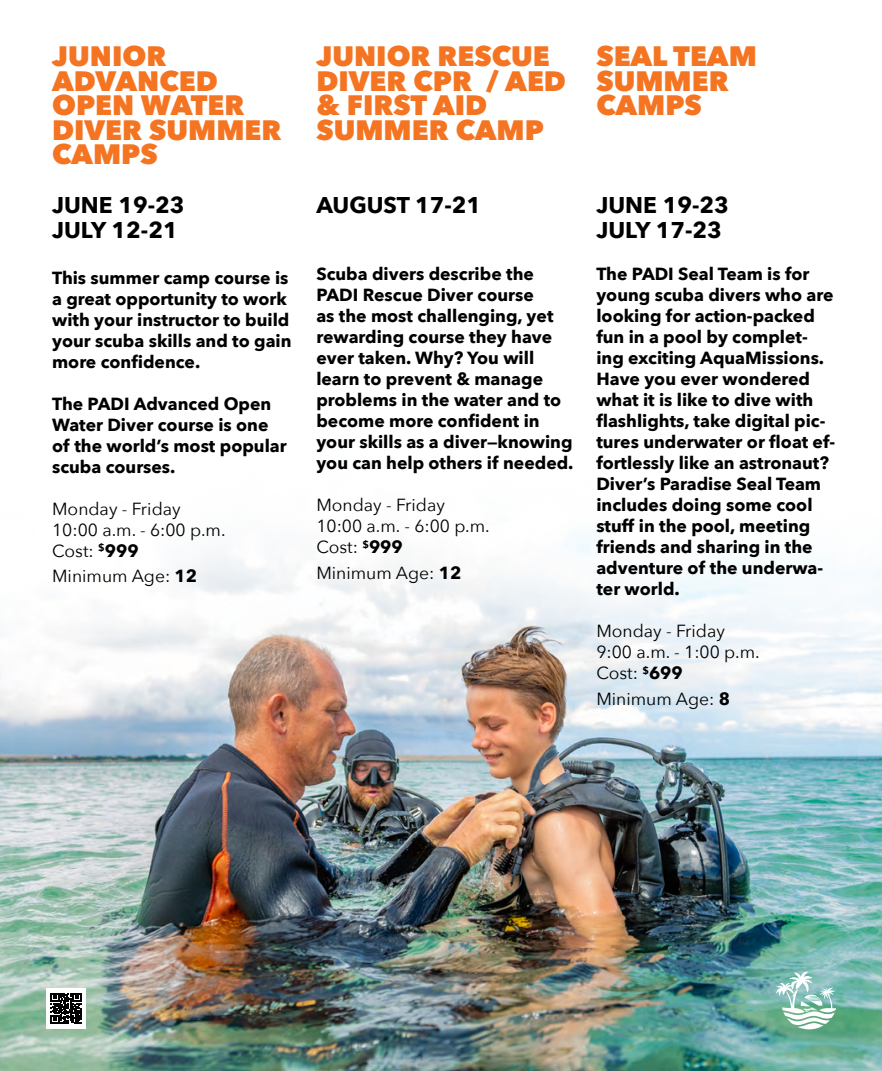
<style>
.page{position:relative;width:882px;height:1071px;background:#fff}
.page>*{position:absolute;margin:0;border:0;box-sizing:border-box;transform-origin:0 0}
.t1{font:800 28px/24.5px "Avenir Next";color:#f47421}
.t2{font:700 22.75px/24.5px "Avenir Next";color:#000}
.t3{font:700 17.5px/21px "Avenir Next";color:#000}
.t4{font:17.5px/21px "Avenir Next";color:#000}
.s1{font-weight:700}
</style>
<div class="page">
<img style="left:0;top:534px;width:882px;height:537px">
<svg style="left:776px;top:972px;width:60px;height:57px"></svg>
<div style="left:46px;top:988px;width:40px;height:41px;background:#fff"></div>
<svg style="left:51px;top:993px;width:30px;height:31px"></svg>
<h1 class="t1" style="left:52px;top:44px;width:231px">JUNIOR<br>ADVANCED<br>OPEN WATER<br>DIVER SUMMER<br>CAMPS</h1>
<h2 class="t2" style="left:52px;top:193px;width:134px">JUNE 19-23<br>JULY 12-21</h2>
<p class="t3" style="left:52px;top:267px;width:241px">This summer camp course is a great opportunity to work with your instructor to build your scuba skills and to gain more confidence.</p>
<p class="t3" style="left:52px;top:393px;width:236px">The PADI Advanced Open<br>Water Diver course is one of the world’s most popular scuba courses.</p>
<p class="t4" style="left:52px;top:498px;width:175px">Monday - Friday<br>10:00 a.m. - 6:00 p.m.<br>Cost: <sup>$</sup><span class="s1">999</span></p>
<p class="t4" style="left:52px;top:565px;width:147px">Minimum Age: <span class="s1">12</span></p>
<h1 class="t1" style="left:316px;top:44px;width:251px">JUNIOR RESCUE<br>DIVER CPR / AED &amp; FIRST AID<br>SUMMER CAMP</h1>
<h2 class="t2" style="left:316px;top:193px;width:166px">AUGUST 17-21</h2>
<p class="t3" style="left:316px;top:264px;width:259px">Scuba divers describe the<br>PADI Rescue Diver course<br>as the most challenging, yet rewarding course they have ever taken. Why? You will learn to prevent &amp; manage problems in the water and to become more confident in your skills as a diver—knowing you can help others if needed.</p>
<p class="t4" style="left:316px;top:494px;width:175px">Monday - Friday<br>10:00 a.m. - 6:00 p.m.<br>Cost: <sup>$</sup><span class="s1">999</span></p>
<p class="t4" style="left:316px;top:561px;width:147px">Minimum Age: <span class="s1">12</span></p>
<h1 class="t1" style="left:596px;top:44px;width:162px">SEAL TEAM<br>SUMMER<br>CAMPS</h1>
<h2 class="t2" style="left:596px;top:193px;width:134px">JUNE 19-23<br>JULY 17-23</h2>
<p class="t3" style="left:596px;top:264px;width:240px">The PADI Seal Team is for young scuba divers who are looking for action-packed fun in a pool by complet&shy;ing exciting AquaMissions.<br>Have you ever wondered what it is like to dive with flashlights, take digital pic&shy;tures underwater or float ef&shy;fortlessly like an astronaut?<br>Diver’s Paradise Seal Team includes doing some cool stuff in the pool, meeting friends and sharing in the adventure of the underwa&shy;ter world.</p>
<p class="t4" style="left:596px;top:620px;width:165px">Monday - Friday<br>9:00 a.m. - 1:00 p.m.<br>Cost: <sup>$</sup><span class="s1">699</span></p>
<p class="t4" style="left:596px;top:687px;width:135px">Minimum Age: <span class="s1">8</span></p>
</div>
